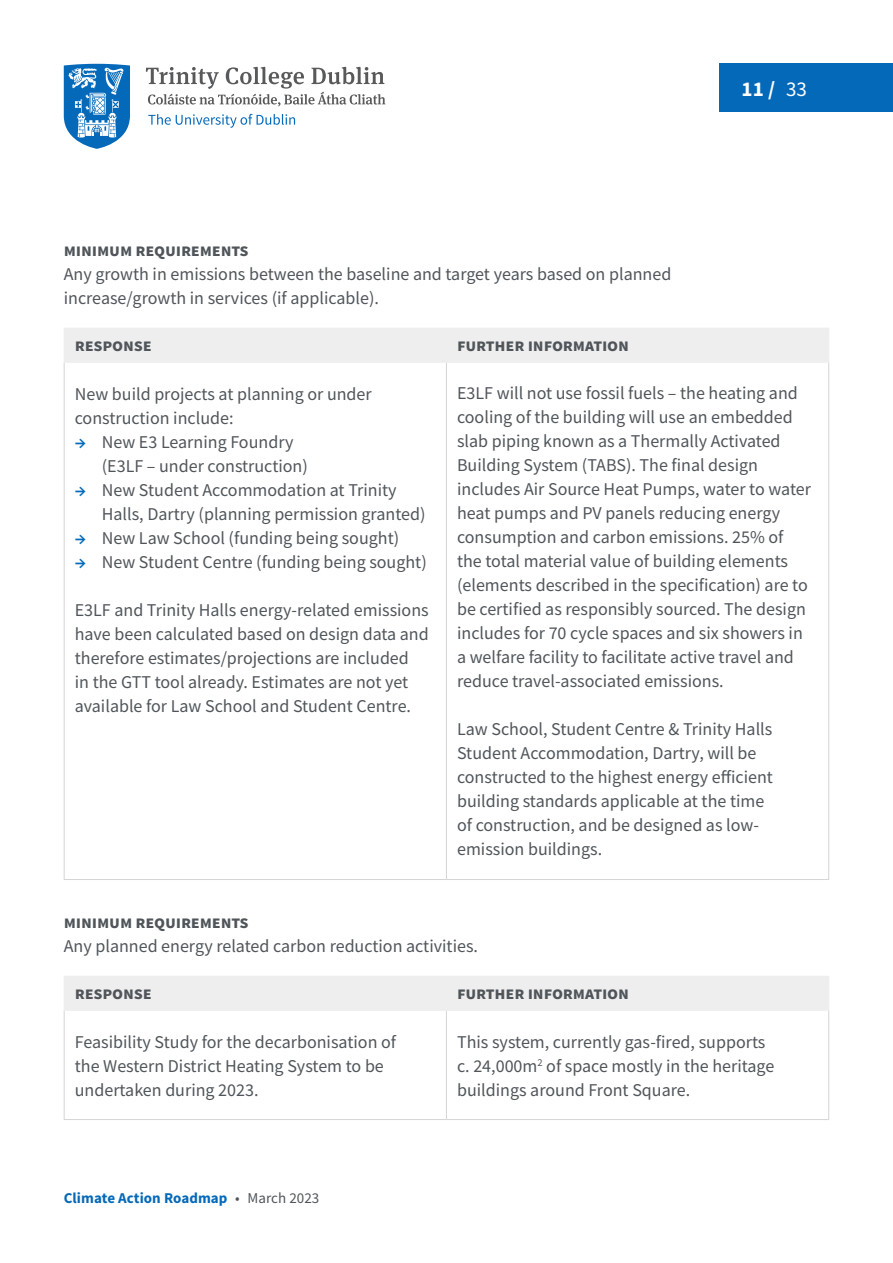
<style>
.page{position:relative;width:893px;height:1263px;background:#fff}
.page>*{position:absolute;margin:0;border:0;box-sizing:border-box;transform-origin:0 0}
.t1{font:700 21px "Source Sans Pro";color:#fff}
.t2{font:18px/24px "Source Sans Pro";color:#50555a}
.t3{font:700 18px "Source Sans Pro";letter-spacing:-.01em;color:#50555a}
.t4{font:700 15px "Source Sans Pro";letter-spacing:.005em;color:#0569b9}
.s1{font-weight:400}
.s2{font-weight:600;color:#0569b9}
.s3{font-weight:400;color:#50555a}
</style>
<div class="page">
<div style="left:65px;top:329px;width:763px;height:33px;background:#eeeeef"></div>
<hr style="left:64px;top:363px;width:1px;height:516px;background:#d3d5d6">
<hr style="left:446px;top:363px;width:1px;height:516px;background:#d3d5d6">
<hr style="left:828px;top:363px;width:1px;height:516px;background:#d3d5d6">
<hr style="left:64px;top:879px;width:382px;height:1px;background:#d3d5d6">
<hr style="left:446px;top:879px;width:383px;height:1px;background:#d3d5d6">
<hr style="left:64px;top:328px;width:382px;height:1px;background:#eeeeef">
<hr style="left:64px;top:329px;width:1px;height:33px;background:#eeeeef">
<hr style="left:446px;top:328px;width:383px;height:1px;background:#eeeeef">
<hr style="left:446px;top:329px;width:1px;height:33px;background:#eeeeef">
<hr style="left:828px;top:329px;width:1px;height:33px;background:#eeeeef">
<hr style="left:64px;top:362px;width:382px;height:1px;background:#eeeeef">
<hr style="left:446px;top:362px;width:383px;height:1px;background:#eeeeef">
<div style="left:65px;top:977px;width:763px;height:33px;background:#eeeeef"></div>
<hr style="left:64px;top:1011px;width:1px;height:108px;background:#d3d5d6">
<hr style="left:446px;top:1011px;width:1px;height:108px;background:#d3d5d6">
<hr style="left:828px;top:1011px;width:1px;height:108px;background:#d3d5d6">
<hr style="left:64px;top:1119px;width:382px;height:1px;background:#d3d5d6">
<hr style="left:446px;top:1119px;width:383px;height:1px;background:#d3d5d6">
<hr style="left:64px;top:976px;width:382px;height:1px;background:#eeeeef">
<hr style="left:64px;top:977px;width:1px;height:33px;background:#eeeeef">
<hr style="left:446px;top:976px;width:383px;height:1px;background:#eeeeef">
<hr style="left:446px;top:977px;width:1px;height:33px;background:#eeeeef">
<hr style="left:828px;top:977px;width:1px;height:33px;background:#eeeeef">
<hr style="left:64px;top:1010px;width:382px;height:1px;background:#eeeeef">
<hr style="left:446px;top:1010px;width:383px;height:1px;background:#eeeeef">
<div style="left:719px;top:64px;width:174px;height:48px;background:#0569b9"></div>
<svg style="left:146px;top:67px;width:239px;height:39px"></svg>
<svg style="left:148px;top:114px;width:147px;height:14px"></svg>
<svg style="left:64px;top:64px;width:66px;height:85px"></svg>
<p class="t3" style="left:64px;top:237px;width:186px">minimum requirements</p>
<p class="t2" style="left:64px;top:262px;width:609px">Any growth in emissions between the baseline and target years based on planned increase/growth in services (if applicable).</p>
<p class="t1" style="left:741px;top:74px;width:67px">11 / <span class="s1">33</span></p>
<p class="t3" style="left:75px;top:333px;width:78px">response</p>
<p class="t3" style="left:457px;top:333px;width:174px">further information</p>
<p class="t2" style="left:75px;top:381px;width:298px">New build projects at planning or under construction include:</p>
<p class="t2" style="left:102px;top:429px;width:208px;text-indent:-27px"><span class="s2">→</span> New E3 Learning Foundry (E3LF – under construction)</p>
<p class="t2" style="left:102px;top:477px;width:325px;text-indent:-27px"><span class="s2">→</span> New Student Accommodation at Trinity<br>Halls, Dartry (planning permission granted)</p>
<p class="t2" style="left:75px;top:525px;width:326px"><span class="s2">→</span> New Law School (funding being sought)</p>
<p class="t2" style="left:75px;top:549px;width:354px"><span class="s2">→</span> New Student Centre (funding being sought)</p>
<p class="t2" style="left:75px;top:597px;width:355px">E3LF and Trinity Halls energy-related emissions have been calculated based on design data and therefore estimates/projections are included<br>in the GTT tool already. Estimates are not yet available for Law School and Student Centre.</p>
<p class="t2" style="left:457px;top:381px;width:355px">E3LF will not use fossil fuels – the heating and cooling of the building will use an embedded slab piping known as a Thermally Activated Building System (TABS). The final design includes Air Source Heat Pumps, water to water heat pumps and PV panels reducing energy consumption and carbon emissions. 25% of the total material value of building elements (elements described in the specification) are to be certified as responsibly sourced. The design includes for 70 cycle spaces and six showers in a welfare facility to facilitate active travel and reduce travel-associated emissions.</p>
<p class="t2" style="left:457px;top:717px;width:317px">Law School, Student Centre &amp; Trinity Halls Student Accommodation, Dartry, will be constructed to the highest energy efficient building standards applicable at the time of construction, and be designed as low&shy;emission buildings.</p>
<p class="t3" style="left:64px;top:909px;width:186px">minimum requirements</p>
<p class="t2" style="left:64px;top:934px;width:416px">Any planned energy related carbon reduction activities.</p>
<p class="t3" style="left:75px;top:981px;width:78px">response</p>
<p class="t3" style="left:457px;top:981px;width:174px">further information</p>
<p class="t2" style="left:75px;top:1029px;width:323px">Feasibility Study for the decarbonisation of the Western District Heating System to be undertaken during 2023.</p>
<p class="t2" style="left:457px;top:1029px;width:319px">This system, currently gas-fired, supports c. 24,000m<sup>2</sup> of space mostly in the heritage buildings around Front Square.</p>
<p class="t4" style="left:64px;top:1188px;width:257px">Climate Action Roadmap <span class="s3">• March 2023</span></p>
</div>
